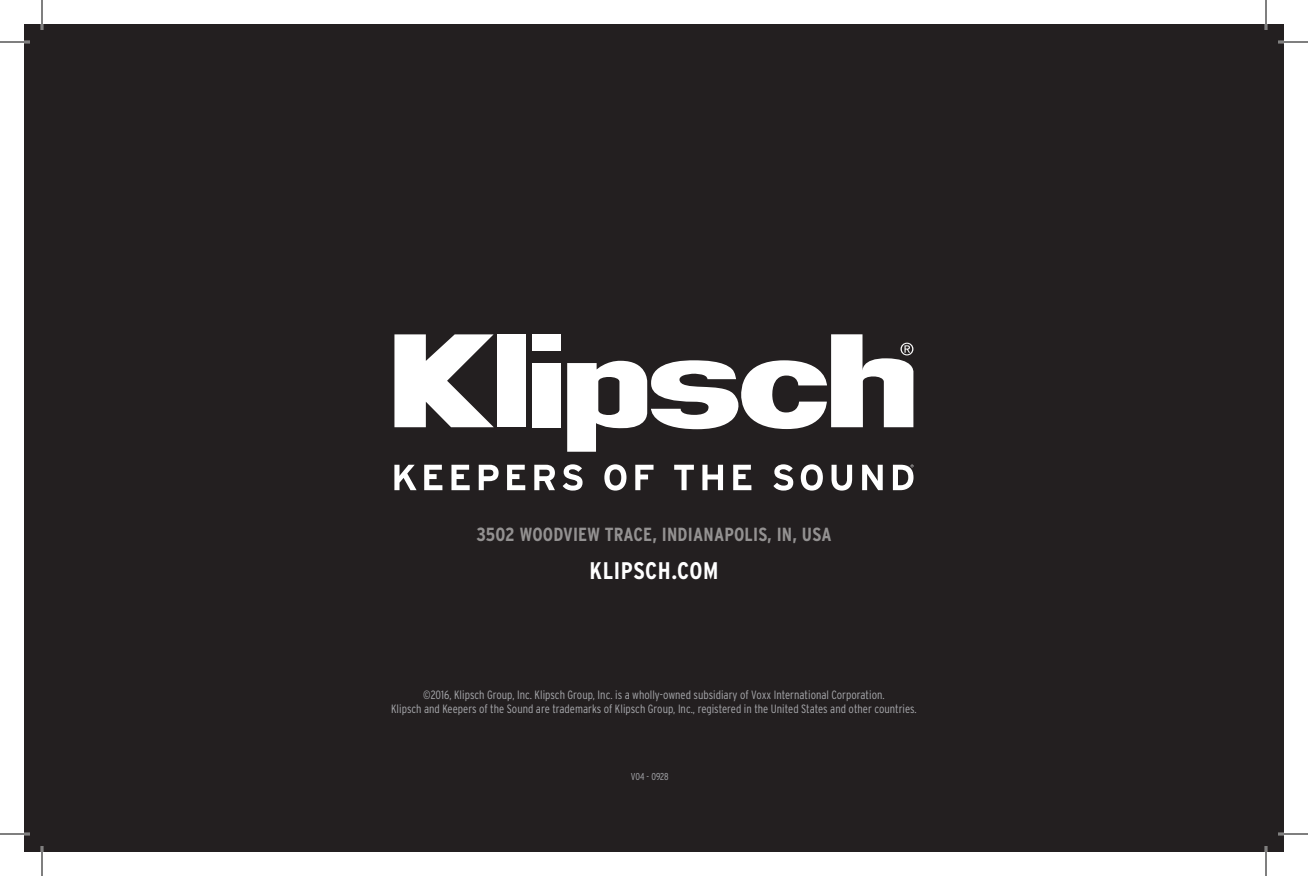
<style>
.page{position:relative;width:1308px;height:876px;background:#fff}
.page>*{position:absolute;margin:0;border:0;box-sizing:border-box;transform-origin:0 0}
.t1{font:700 condensed 24px "Interstate";letter-spacing:.025em;color:#fff}
.t2{font:700 condensed 19px "Interstate";letter-spacing:.01em;color:#939191}
.t3{font:300 condensed 12px/14.4px "Interstate";color:#a8a9ad;text-align:center}
.t4{font:300 condensed 10px "Interstate";color:#a8a9ad}
</style>
<div class="page">
<div style="left:24px;top:24px;width:1260px;height:828px;background:#231f20"></div>
<svg style="left:394px;top:334px;width:100px;height:93px"></svg>
<div style="left:497px;top:334px;width:29px;height:93px;background:#fff"></div>
<div style="left:533px;top:334px;width:28px;height:17px;background:#fff"></div>
<div style="left:533px;top:363px;width:28px;height:64px;background:#fff"></div>
<svg style="left:567px;top:334px;width:347px;height:118px"></svg>
<svg style="left:394px;top:465px;width:23px;height:25px"></svg>
<svg style="left:424px;top:465px;width:18px;height:25px"></svg>
<svg style="left:451px;top:465px;width:19px;height:25px"></svg>
<svg style="left:479px;top:465px;width:20px;height:25px"></svg>
<svg style="left:507px;top:465px;width:18px;height:25px"></svg>
<svg style="left:534px;top:465px;width:21px;height:25px"></svg>
<svg style="left:563px;top:464px;width:20px;height:27px"></svg>
<svg style="left:604px;top:464px;width:22px;height:27px"></svg>
<svg style="left:635px;top:465px;width:19px;height:25px"></svg>
<svg style="left:674px;top:465px;width:20px;height:25px"></svg>
<svg style="left:702px;top:465px;width:21px;height:25px"></svg>
<svg style="left:733px;top:465px;width:18px;height:25px"></svg>
<svg style="left:773px;top:464px;width:20px;height:27px"></svg>
<svg style="left:801px;top:464px;width:22px;height:27px"></svg>
<svg style="left:832px;top:465px;width:20px;height:26px"></svg>
<svg style="left:862px;top:465px;width:21px;height:25px"></svg>
<svg style="left:893px;top:465px;width:21px;height:25px"></svg>
<hr style="left:0;top:41px;width:30px;height:2px;background:#fff">
<hr style="left:1278px;top:41px;width:30px;height:2px;background:#fff">
<hr style="left:0;top:833px;width:30px;height:2px;background:#fff">
<hr style="left:1278px;top:833px;width:30px;height:2px;background:#fff">
<hr style="left:41px;top:0;width:2px;height:30px;background:#fff">
<hr style="left:41px;top:846px;width:2px;height:30px;background:#fff">
<hr style="left:1265px;top:0;width:2px;height:30px;background:#fff">
<hr style="left:1265px;top:846px;width:2px;height:30px;background:#fff">
<hr style="left:0;top:42px;width:30px;height:1px;background:#000">
<hr style="left:1278px;top:42px;width:30px;height:1px;background:#000">
<hr style="left:0;top:834px;width:30px;height:1px;background:#000">
<hr style="left:1278px;top:834px;width:30px;height:1px;background:#000">
<hr style="left:42px;top:0;width:1px;height:30px;background:#000">
<hr style="left:42px;top:846px;width:1px;height:30px;background:#000">
<hr style="left:1266px;top:0;width:1px;height:30px;background:#000">
<hr style="left:1266px;top:846px;width:1px;height:30px;background:#000">
<h2 class="t2" style="left:476px;top:524px;width:357px">3502 WOODVIEW TRACE, INDIANAPOLIS, IN, USA</h2>
<h1 class="t1" style="left:590px;top:557px;width:130px">KLIPSCH.COM</h1>
<p class="t3" style="left:391px;top:687px;width:527px">©2016, Klipsch Group, Inc. Klipsch Group, Inc. is a wholly-owned subsidiary of Voxx International Corporation.<br>Klipsch and Keepers of the Sound are trademarks of Klipsch Group, Inc., registered in the United States and other countries.</p>
<p class="t4" style="left:631px;top:771px;width:39px">V04 - 0928</p>
</div>
